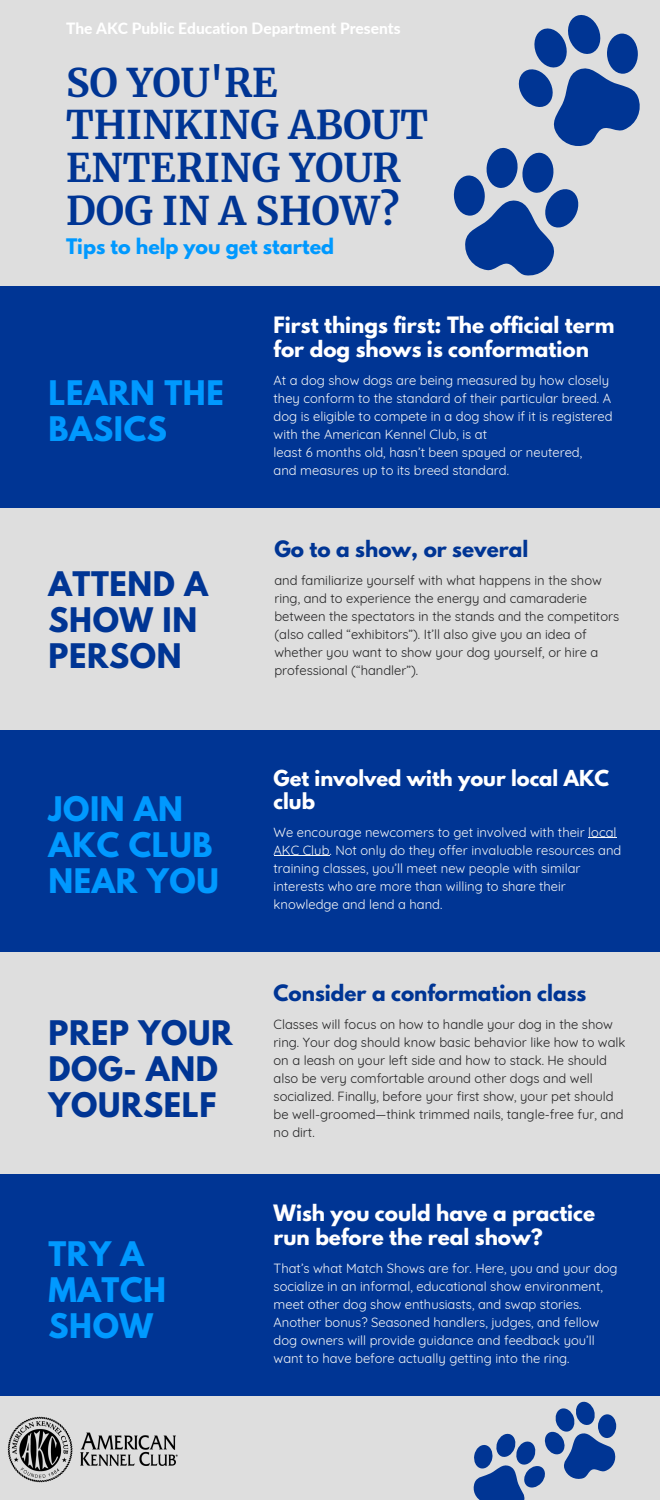
<style>
.page{position:relative;width:660px;height:1500px;background:#dedede}
.page>*{position:absolute;margin:0;border:0;box-sizing:border-box;transform-origin:0 0}
.t1{font:700 39px/42.8px "Merriweather";color:#003594}
.t2{font:700 30px/36px "League Spartan";letter-spacing:.02em;color:#09f}
.t3{font:700 30px/36px "League Spartan";letter-spacing:.02em;color:#003594}
.t4{font:700 20px/24px "League Spartan";color:#fff}
.t5{font:700 20px "League Spartan";color:#003594}
.t6{font:700 19.5px/23.2px "League Spartan";color:#fff}
.t7{font:700 19px "League Spartan";color:#09f}
.t8{font:800 15.5px "Lato";color:#fff}
.t9{font:13px/18px "Quicksand";color:#f8f8f8}
.t10{font:13px/18px "Quicksand";color:#222223}
</style>
<div class="page">
<div style="left:0;top:286px;width:660px;height:222px;background:#003594"></div>
<div style="left:0;top:730px;width:660px;height:222px;background:#003594"></div>
<div style="left:0;top:1174px;width:660px;height:222px;background:#003594"></div>
<svg style="left:453px;top:15px;width:187px;height:261px"></svg>
<svg style="left:473px;top:1401px;width:144px;height:99px"></svg>
<img style="left:7px;top:1416px;width:171px;height:67px">
<svg style="left:588px;top:837px;width:28px;height:1px"></svg>
<hr style="left:274px;top:855px;width:55px;height:1px;background:#f8f8f8">
<p class="t8" style="left:66px;top:19px;width:336px">The AKC Public Education Department Presents</p>
<p class="t1" style="left:66px;top:61px;width:364px">SO YOU'RE<br>THINKING ABOUT<br>ENTERING YOUR<br>DOG IN A SHOW?</p>
<p class="t7" style="left:66px;top:237px;width:270px">Tips to help you get started</p>
<p class="t2" style="left:48px;top:379px;width:177px">LEARN THE<br>BASICS</p>
<p class="t3" style="left:48px;top:570px;width:161px">ATTEND A<br>SHOW IN<br>PERSON</p>
<p class="t2" style="left:48px;top:795px;width:172px">JOIN AN<br>AKC CLUB<br>NEAR YOU</p>
<p class="t3" style="left:48px;top:1018px;width:186px">PREP YOUR<br>DOG- AND<br>YOURSELF</p>
<p class="t2" style="left:48px;top:1240px;width:119px">TRY A<br>MATCH<br>SHOW</p>
<p class="t4" style="left:274px;top:315px;width:342px">First things first: The official term for dog shows is conformation</p>
<p class="t9" style="left:274px;top:371px;width:341px">At a dog show dogs are being measured by how closely they conform to the standard of their particular breed. A dog is eligible to compete in a dog show if it is registered with the American Kennel Club, is at</p>
<p class="t9" style="left:274px;top:443px;width:310px">least 6 months old, hasn’t been spayed or neutered,</p>
<p class="t9" style="left:274px;top:461px;width:237px">and measures up to its breed standard.</p>
<p class="t5" style="left:274px;top:539px;width:256px">Go to a show, or several</p>
<p class="t10" style="left:274px;top:571px;width:346px">and familiarize yourself with what happens in the show ring, and to experience the energy and camaraderie between the spectators in the stands and the competitors (also called “exhibitors”). It’ll also give you an idea of whether you want to show your dog yourself, or hire a professional (“handler”).</p>
<p class="t6" style="left:274px;top:769px;width:337px">Get involved with your local AKC club</p>
<p class="t9" style="left:274px;top:823px;width:349px">We encourage newcomers to get involved with their local AKC Club. Not only do they offer invaluable resources and training classes, you’ll meet new people with similar interests who are more than willing to share their knowledge and lend a hand.</p>
<p class="t5" style="left:274px;top:983px;width:314px">Consider a conformation class</p>
<p class="t10" style="left:274px;top:1016px;width:353px">Classes will focus on how to handle your dog in the show ring. Your dog should know basic behavior like how to walk on a leash on your left side and how to stack. He should also be very comfortable around other dogs and well socialized. Finally, before your first show, your pet should be well-groomed—think trimmed nails, tangle-free fur, and no dirt.</p>
<p class="t4" style="left:274px;top:1203px;width:323px">Wish you could have a practice run before the real show?</p>
<p class="t9" style="left:274px;top:1259px;width:346px">That’s what Match Shows are for. Here, you and your dog socialize in an informal, educational show environment, meet other dog show enthusiasts, and swap stories.<br>Another bonus? Seasoned handlers, judges, and fellow dog owners will provide guidance and feedback you’ll want to have before actually getting into the ring.</p>
</div>
